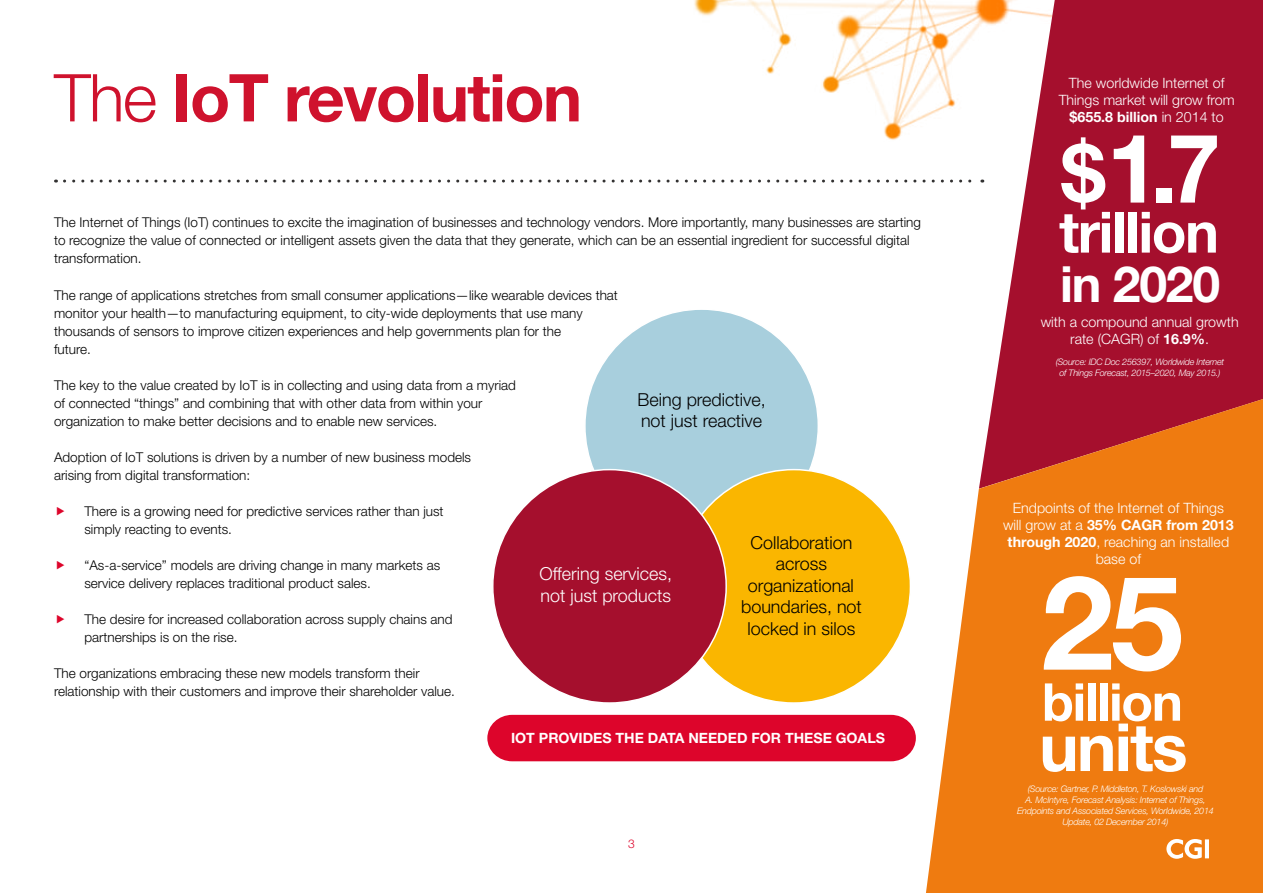
<style>
.page{position:relative;width:1263px;height:893px;background:#fff}
.page>*{position:absolute;margin:0;border:0;box-sizing:border-box;transform-origin:0 0}
.t1{font:700 130.95px "Helvetica Neue";color:#fff}
.t2{font:700 95.7px "Helvetica Neue";color:#fff}
.t3{font:700 66.45px "Helvetica Neue";letter-spacing:-.025em;color:#fff}
.t4{font:700 66px "Helvetica Neue LT Std";letter-spacing:-.025em;color:#cf122d}
.t5{font:700 57px "Helvetica Neue";letter-spacing:-.025em;color:#fff}
.t6{font:700 52.2px "Helvetica Neue";letter-spacing:-.025em;color:#fff}
.t7{font:700 49.95px "Helvetica Neue";letter-spacing:-.025em;color:#fff}
.t8{font:300 17.85px/21.5px "Helvetica Neue LT Std";color:#000}
.t9{font:300 17.85px/21.5px "Helvetica Neue LT Std";color:#fff}
.t10{font:300 14.25px/17.1px "Helvetica Neue LT Std";color:#fff;text-align:center}
.t11{font:700 14.25px "Helvetica Neue LT Std";color:#fff}
.t12{font:300 13.5px/18px "Helvetica Neue LT Std";color:#000}
.t13{font:300 12px "Helvetica Neue";color:#dd052b}
.t14{font:italic 300 9px/10.8px "Helvetica Neue";letter-spacing:-.025em;color:#fff;text-align:center}
.s1{font-weight:300}
.s2{font-weight:700}
.s3{font-size:79.2px}
</style>
<div class="page">
<img style="left:694px;top:0;width:285px;height:140px">
<svg style="left:64px;top:180px;width:908px;height:3px"></svg>
<div style="left:585px;top:309px;width:233px;height:234px;background:#a8cfdd;border-radius:50%"></div>
<div style="left:677px;top:470px;width:233px;height:233px;background:#fab600;border-radius:50%"></div>
<div style="left:493px;top:470px;width:233px;height:233px;background:#a50f2d;border-radius:50%"></div>
<div style="left:487px;top:715px;width:429px;height:46px;background:#dd052b"></div>
<svg style="left:979px;top:0;width:284px;height:399px;fill:#a50f2d"></svg>
<svg style="left:926px;top:399px;width:337px;height:494px;background:#eb8029"></svg>
<svg style="left:1166px;top:839px;width:43px;height:20px"></svg>
<h3 class="t4" style="left:54px;top:57px;width:530px"><span class="s1">The</span> IoT revolution</h3>
<p class="t12" style="left:54px;top:213px;width:868px">The Internet of Things (IoT) continues to excite the imagination of businesses and technology vendors. More importantly, many businesses are starting to recognize the value of connected or intelligent assets given the data that they generate, which can be an essential ingredient for successful digital transformation.</p>
<p class="t12" style="left:54px;top:286px;width:565px">The range of applications stretches from small consumer applications—like wearable devices that monitor your health—to manufacturing equipment, to city-wide deployments that use many thousands of sensors to improve citizen experiences and help governments plan for the<br>future.</p>
<p class="t12" style="left:54px;top:376px;width:463px">The key to the value created by IoT is in collecting and using data from a myriad of connected “things” and combining that with other data from within your organization to make better decisions and to enable new services.</p>
<p class="t12" style="left:54px;top:448px;width:419px">Adoption of IoT solutions is driven by a number of new business models arising from digital transformation:</p>
<p class="t12" style="left:84px;top:502px;width:361px">There is a growing need for predictive services rather than just simply reacting to events.</p>
<p class="t12" style="left:84px;top:556px;width:357px">“As-a-service” models are driving change in many markets as service delivery replaces traditional product sales.</p>
<p class="t12" style="left:84px;top:610px;width:370px">The desire for increased collaboration across supply chains and partnerships is on the rise.</p>
<p class="t12" style="left:54px;top:664px;width:402px">The organizations embracing these new models transform their relationship with their customers and improve their shareholder value.</p>
<h3 class="t8" style="left:637px;top:388px;width:130px">Being predictive, not just reactive</h3>
<h3 class="t8" style="left:741px;top:531px;width:122px;text-align:center">Collaboration across organizational boundaries, not locked in silos</h3>
<h3 class="t9" style="left:540px;top:563px;width:134px">Offering services, not just products</h3>
<p class="t11" style="left:511px;top:729px;width:375px">IOT PROVIDES THE DATA NEEDED FOR THESE GOALS</p>
<p class="t13" style="left:628px;top:836px;width:8px">3</p>
<p class="t10" style="left:1059px;top:74px;width:177px">The worldwide Internet of<br>Things market will grow from <span class="s2">$655.8 billion</span> in 2014 to</p>
<h2 class="t2" style="left:1061px;top:109px;width:161px"><span class="s3">$</span>1.7</h2>
<h3 class="t5" style="left:1059px;top:197px;width:161px">trillion</h3>
<h3 class="t7" style="left:1060px;top:253px;width:162px">in 2020</h3>
<p class="t10" style="left:1041px;top:313px;width:199px">with a compound annual growth rate (CAGR) of <span class="s2">16.9%</span>.</p>
<p class="t14" style="left:1056px;top:356px;width:170px">(Source: IDC Doc 256397, Worldwide Internet of Things Forecast, 2015–2020, May 2015.)</p>
<p class="t10" style="left:1003px;top:499px;width:232px">Endpoints of the Internet of Things will grow at a <span class="s2">35% CAGR from 2013 through 2020</span>, reaching an installed base of</p>
<h1 class="t1" style="left:1041px;top:542px;width:144px">25</h1>
<h3 class="t6" style="left:1042px;top:670px;width:142px">billion</h3>
<h3 class="t3" style="left:1039px;top:706px;width:150px">units</h3>
<p class="t14" style="left:1017px;top:783px;width:198px">(Source: Gartner, P. Middleton, T. Koslowski and<br>A. McIntyre, Forecast Analysis: Internet of Things, Endpoints and Associated Services, Worldwide, 2014<br>Update, 02 December 2014)</p>
</div>
